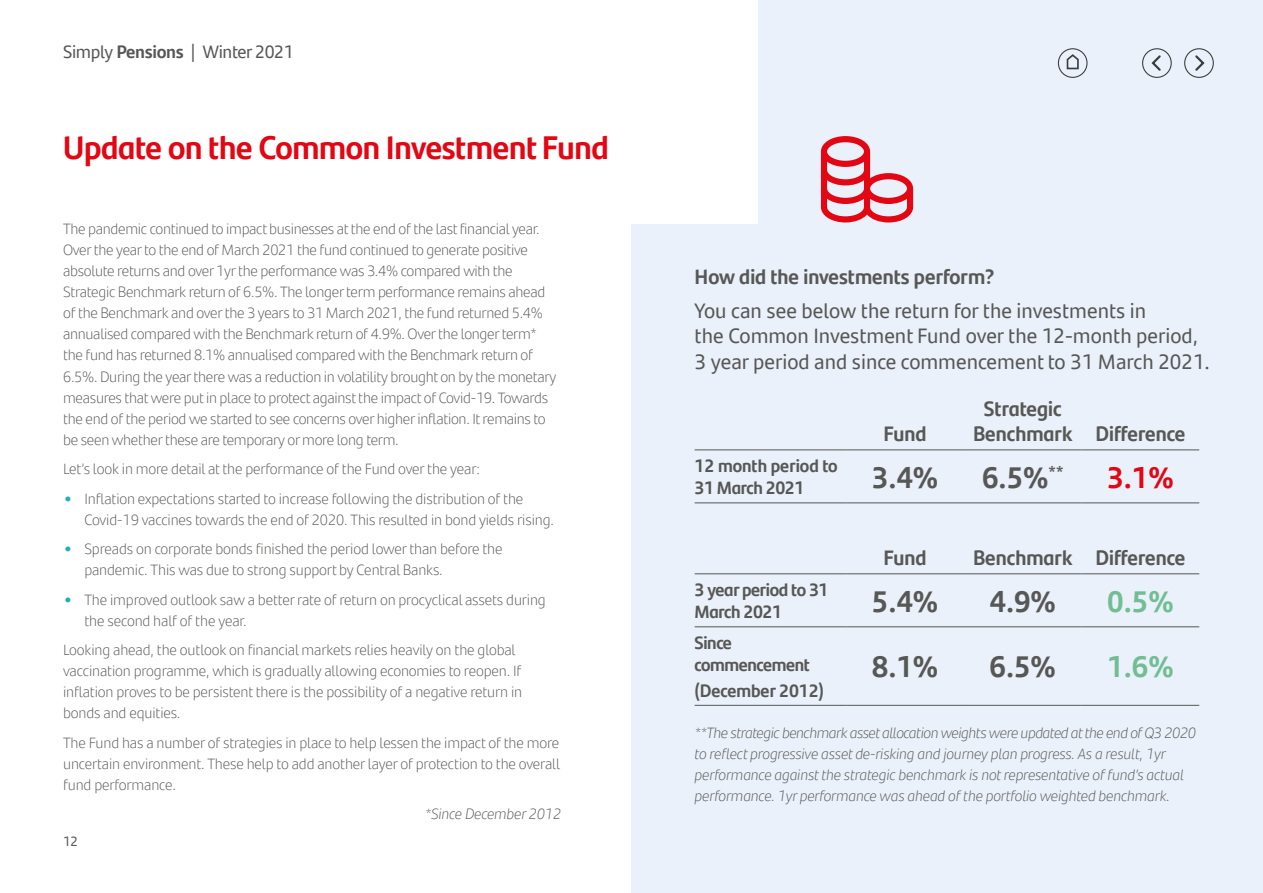
<style>
.page{position:relative;width:1263px;height:893px;background:#fff}
.page>*{position:absolute;margin:0;border:0;box-sizing:border-box;transform-origin:0 0}
.t1{font:700 33px "Santander Headline";letter-spacing:-.01em;color:#e30613}
.t2{font:700 30px "Santander Headline";color:#575756}
.t3{font:700 30px "Santander Headline";color:#71be93}
.t4{font:700 30px "Santander Headline";color:#e30613}
.t5{font:21px/25.5px "Santander Text";color:#575756}
.t6{font:700 21px/25.5px "Santander Headline";color:#575756}
.t7{font:700 18px/22.5px "Santander Headline";letter-spacing:-.02em;color:#575756}
.t8{font:700 18px/22.5px "Santander Headline";color:#575756}
.t9{font:18px "Santander Text";letter-spacing:-.02em;color:#575756}
.t10{font:300 15px/21px "Santander Text";letter-spacing:-.02em;color:#575756}
.t11{font:italic 300 15px/21px "Santander Text";letter-spacing:-.01em;color:#575756}
.t12{font:13.5px "Santander Text";color:#575756}
.s1{font-weight:700}
.s2{font-weight:400;font-size:24px;color:#21aebb}
</style>
<div class="page">
<div style="left:631px;top:0;width:632px;height:893px;background:#eaf1fa"></div>
<hr style="left:695px;top:450px;width:151px;height:1px;background:#575756">
<hr style="left:846px;top:450px;width:118px;height:1px;background:#575756">
<hr style="left:964px;top:450px;width:117px;height:1px;background:#575756">
<hr style="left:1081px;top:450px;width:118px;height:1px;background:#575756">
<hr style="left:695px;top:503px;width:151px;height:1px;background:#575756">
<hr style="left:846px;top:503px;width:118px;height:1px;background:#575756">
<hr style="left:964px;top:503px;width:117px;height:1px;background:#575756">
<hr style="left:1081px;top:503px;width:118px;height:1px;background:#575756">
<hr style="left:695px;top:574px;width:151px;height:1px;background:#575756">
<hr style="left:846px;top:574px;width:118px;height:1px;background:#575756">
<hr style="left:964px;top:574px;width:117px;height:1px;background:#575756">
<hr style="left:1081px;top:574px;width:118px;height:1px;background:#575756">
<hr style="left:695px;top:627px;width:151px;height:1px;background:#575756">
<hr style="left:846px;top:627px;width:118px;height:1px;background:#575756">
<hr style="left:964px;top:627px;width:117px;height:1px;background:#575756">
<hr style="left:1081px;top:627px;width:118px;height:1px;background:#575756">
<hr style="left:695px;top:705px;width:151px;height:1px;background:#575756">
<hr style="left:846px;top:705px;width:118px;height:1px;background:#575756">
<hr style="left:964px;top:705px;width:117px;height:1px;background:#575756">
<hr style="left:1081px;top:705px;width:118px;height:1px;background:#575756">
<div style="left:631px;top:0;width:127px;height:223px;background:#fff"></div>
<svg style="left:821px;top:136px;width:92px;height:86px"></svg>
<div style="left:1058px;top:48px;width:29px;height:30px;border:1px solid #3c3c3b;border-radius:50%"></div>
<svg style="left:1066px;top:54px;width:13px;height:16px"></svg>
<div style="left:1142px;top:48px;width:30px;height:30px;border:1px solid #3c3c3b;border-radius:50%"></div>
<svg style="left:1151px;top:55px;width:10px;height:16px"></svg>
<div style="left:1184px;top:48px;width:30px;height:30px;border:1px solid #3c3c3b;border-radius:50%"></div>
<svg style="left:1195px;top:55px;width:10px;height:16px"></svg>
<p class="t9" style="left:63px;top:38px;width:232px">Simply <span class="s1">Pensions</span> | Winter 2021</p>
<h1 class="t1" style="left:63px;top:121px;width:547px">Update on the Common Investment Fund</h1>
<p class="t10" style="left:63px;top:218px;width:495px">The pandemic continued to impact businesses at the end of the last financial year.<br>Over the year to the end of March 2021 the fund continued to generate positive absolute returns and over 1yr the performance was 3.4% compared with the Strategic Benchmark return of 6.5%. The longer term performance remains ahead of the Benchmark and over the 3 years to 31 March 2021, the fund returned 5.4% annualised compared with the Benchmark return of 4.9%. Over the longer term* the fund has returned 8.1% annualised compared with the Benchmark return of 6.5%. During the year there was a reduction in volatility brought on by the monetary measures that were put in place to protect against the impact of Covid-19. Towards the end of the period we started to see concerns over higher inflation. It remains to be seen whether these are temporary or more long term.</p>
<p class="t10" style="left:63px;top:458px;width:418px">Let’s look in more detail at the performance of the Fund over the year:</p>
<p class="t10" style="left:84px;top:487px;width:471px;text-indent:-21px"><span class="s2">•</span> Inflation expectations started to increase following the distribution of the<br>Covid-19 vaccines towards the end of 2020. This resulted in bond yields rising.</p>
<p class="t10" style="left:84px;top:538px;width:420px;text-indent:-21px"><span class="s2">•</span> Spreads on corporate bonds finished the period lower than before the pandemic. This was due to strong support by Central Banks.</p>
<p class="t10" style="left:84px;top:588px;width:463px;text-indent:-21px"><span class="s2">•</span> The improved outlook saw a better rate of return on procyclical assets during the second half of the year.</p>
<p class="t10" style="left:63px;top:639px;width:460px">Looking ahead, the outlook on financial markets relies heavily on the global vaccination programme, which is gradually allowing economies to reopen. If inflation proves to be persistent there is the possibility of a negative return in bonds and equities.</p>
<p class="t10" style="left:63px;top:731px;width:499px;text-align:justify">The Fund has a number of strategies in place to help lessen the impact of the more uncertain environment. These help to add another layer of protection to the overall fund performance.</p>
<p class="t11" style="left:425px;top:803px;width:138px">*Since December 2012</p>
<p class="t12" style="left:63px;top:831px;width:16px">12</p>
<h3 class="t6" style="left:695px;top:262px;width:301px">How did the investments perform?</h3>
<h3 class="t5" style="left:695px;top:296px;width:517px">You can see below the return for the investments in<br>the Common Investment Fund over the 12-month period,<br>3 year period and since commencement to 31 March 2021.</h3>
<h3 class="t6" style="left:883px;top:420px;width:45px">Fund</h3>
<h3 class="t6" style="left:973px;top:394px;width:214px;text-indent:11px">Strategic<br>Benchmark Difference</h3>
<p class="t8" style="left:695px;top:453px;width:145px">12 month period to<br>31 March 2021</p>
<h2 class="t2" style="left:872px;top:454px;width:68px">3.4%</h2>
<h2 class="t2" style="left:982px;top:454px;width:83px">6.5%<sup>**</sup></h2>
<h2 class="t4" style="left:1107px;top:454px;width:68px">3.1%</h2>
<h3 class="t6" style="left:883px;top:544px;width:45px">Fund</h3>
<h3 class="t6" style="left:973px;top:544px;width:214px">Benchmark Difference</h3>
<p class="t7" style="left:695px;top:577px;width:135px">3 year period to 31<br>March 2021</p>
<h2 class="t2" style="left:872px;top:577px;width:68px">5.4%</h2>
<h2 class="t2" style="left:989px;top:577px;width:68px">4.9%</h2>
<h2 class="t3" style="left:1107px;top:577px;width:68px">0.5%</h2>
<p class="t7" style="left:695px;top:630px;width:117px">Since commencement</p>
<p class="t8" style="left:695px;top:678px;width:131px">(December 2012)</p>
<h2 class="t2" style="left:872px;top:643px;width:68px">8.1%</h2>
<h2 class="t2" style="left:989px;top:643px;width:68px">6.5%</h2>
<h2 class="t3" style="left:1107px;top:643px;width:68px">1.6%</h2>
<p class="t11" style="left:695px;top:721px;width:503px">**The strategic benchmark asset allocation weights were updated at the end of Q3 2020 to reflect progressive asset de-risking and journey plan progress. As a result, 1yr performance against the strategic benchmark is not representative of fund’s actual performance. 1yr performance was ahead of the portfolio weighted benchmark.</p>
</div>
